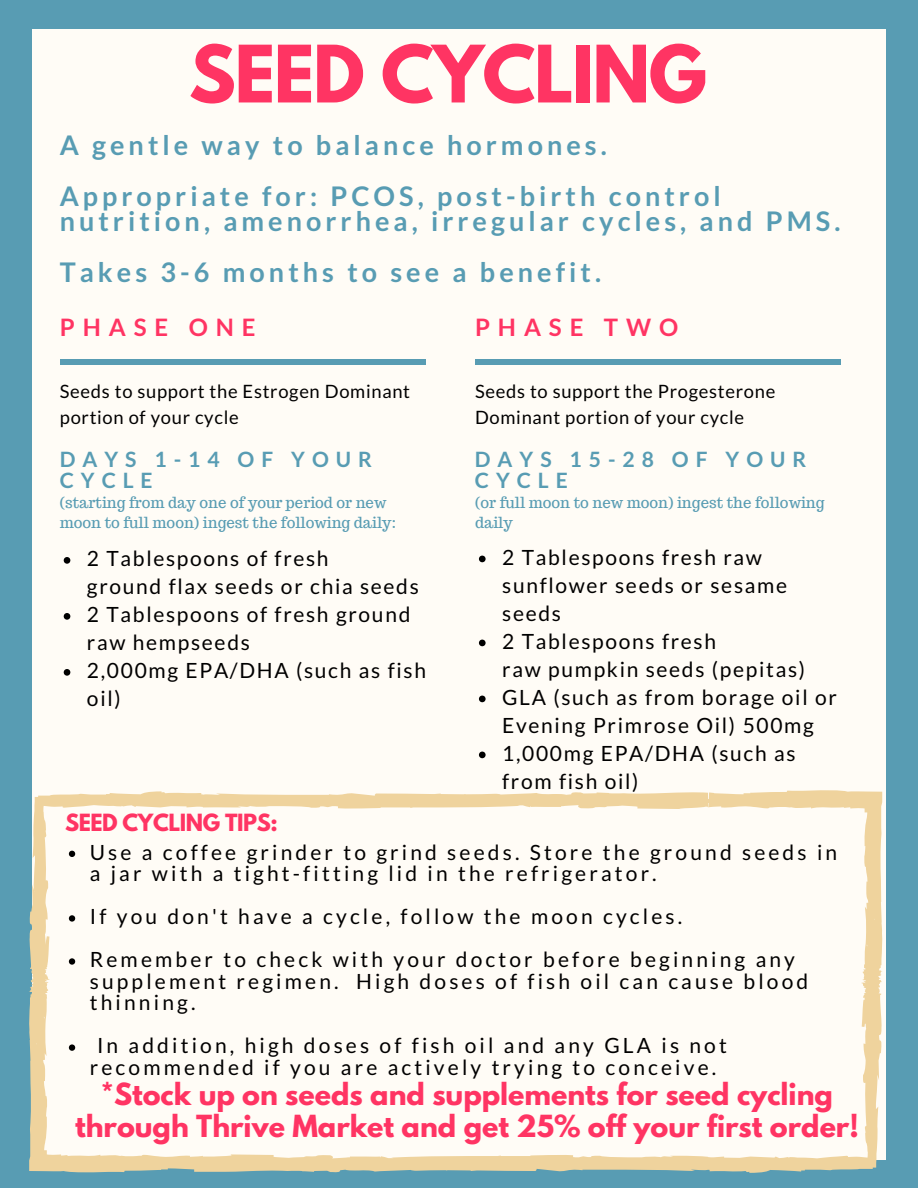
<style>
.page{position:relative;width:918px;height:1188px;background:#589cb3}
.page>*{position:absolute;margin:0;border:0;box-sizing:border-box;transform-origin:0 0}
.t1{font:700 70.05px "League Spartan";letter-spacing:-.02em;color:#ff3463}
.t2{font:700 27px/50.7px "Lato";letter-spacing:.15em;color:#589cb3}
.t3{font:700 27px/31.5px "League Spartan";color:#ff3463;text-align:center}
.t4{font:700 24px "Lato";letter-spacing:.33em;color:#ff3463}
.t5{font:700 21.15px/21.6px "Lato";letter-spacing:.33em;color:#589cb3}
.t6{font:21px/21.6px "Lato";letter-spacing:.15em;color:#000}
.t7{font:21px/28px "Lato";letter-spacing:.08em;color:#000}
.t8{font:700 21px "League Spartan";letter-spacing:-.02em;color:#ff3463}
.t9{font:18.3px/25.2px "Lato";letter-spacing:.04em;color:#000}
.t10{font:15px/20.2px "Trocchi";color:#589cb3}
</style>
<div class="page">
<div style="left:32px;top:29px;width:854px;height:1130px;background:#fffcf6"></div>
<div style="left:60px;top:359px;width:365px;height:6px;background:#589cb3"></div>
<svg style="left:64px;top:557px;width:6px;height:7px"></svg>
<svg style="left:64px;top:613px;width:6px;height:7px"></svg>
<svg style="left:64px;top:669px;width:6px;height:7px"></svg>
<div style="left:475px;top:359px;width:365px;height:6px;background:#589cb3"></div>
<svg style="left:29px;top:790px;width:854px;height:383px"></svg>
<svg style="left:479px;top:556px;width:7px;height:6px"></svg>
<svg style="left:479px;top:640px;width:7px;height:6px"></svg>
<svg style="left:479px;top:696px;width:7px;height:6px"></svg>
<svg style="left:479px;top:752px;width:7px;height:6px"></svg>
<svg style="left:69px;top:851px;width:6px;height:6px"></svg>
<svg style="left:69px;top:915px;width:6px;height:7px"></svg>
<svg style="left:69px;top:958px;width:6px;height:7px"></svg>
<svg style="left:69px;top:1044px;width:6px;height:7px"></svg>
<h1 class="t1" style="left:189px;top:39px;width:520px">SEED CYCLING</h1>
<p class="t2" style="left:60px;top:119px;width:663px">A gentle way to balance hormones.<br>Appropriate for: PCOS, post-birth control</p>
<p class="t2" style="left:60px;top:195px;width:782px">nutrition, amenorrhea, irregular cycles, and PMS.<br>Takes 3-6 months to see a benefit.</p>
<p class="t4" style="left:60px;top:312px;width:197px">PHASE ONE</p>
<p class="t4" style="left:475px;top:312px;width:205px">PHASE TWO</p>
<p class="t9" style="left:60px;top:379px;width:352px">Seeds to support the Estrogen Dominant portion of your cycle</p>
<p class="t5" style="left:60px;top:448px;width:314px">DAYS 1-14 OF YOUR<br>CYCLE</p>
<p class="t10" style="left:60px;top:492px;width:338px">(starting from day one of your period or new moon to full moon) ingest the following daily:</p>
<p class="t7" style="left:87px;top:544px;width:341px">2 Tablespoons of fresh<br>ground flax seeds or chia seeds<br>2 Tablespoons of fresh ground raw hempseeds<br>2,000mg EPA/DHA (such as fish oil)</p>
<p class="t9" style="left:475px;top:379px;width:302px">Seeds to support the Progesterone<br>Dominant portion of your cycle</p>
<p class="t5" style="left:475px;top:448px;width:333px">DAYS 15-28 OF YOUR<br>CYCLE</p>
<p class="t10" style="left:475px;top:492px;width:351px">(or full moon to new moon) ingest the following daily</p>
<p class="t7" style="left:502px;top:543px;width:336px">2 Tablespoons fresh raw sunflower seeds or sesame seeds<br>2 Tablespoons fresh<br>raw pumpkin seeds (pepitas)<br>GLA (such as from borage oil or<br>Evening Primrose Oil) 500mg<br>1,000mg EPA/DHA (such as from fish oil)</p>
<p class="t8" style="left:65px;top:812px;width:214px">SEED CYCLING TIPS:</p>
<p class="t6" style="left:90px;top:841px;width:749px">Use a coffee grinder to grind seeds. Store the ground seeds in a jar with a tight-fitting lid in the refrigerator.</p>
<p class="t6" style="left:90px;top:894px;width:707px;line-height:43px">If you don't have a cycle, follow the moon cycles.<br>Remember to check with your doctor before beginning any</p>
<p class="t6" style="left:90px;top:970px;width:720px">supplement regimen. High doses of fish oil can cause blood thinning.</p>
<p class="t6" style="left:90px;top:1034px;width:639px;text-align:center">In addition, high doses of fish oil and any GLA is not recommended if you are actively trying to conceive.</p>
<p class="t3" style="left:75px;top:1082px;width:785px">*Stock up on seeds and supplements for seed cycling through Thrive Market and get 25% off your first order!</p>
</div>
